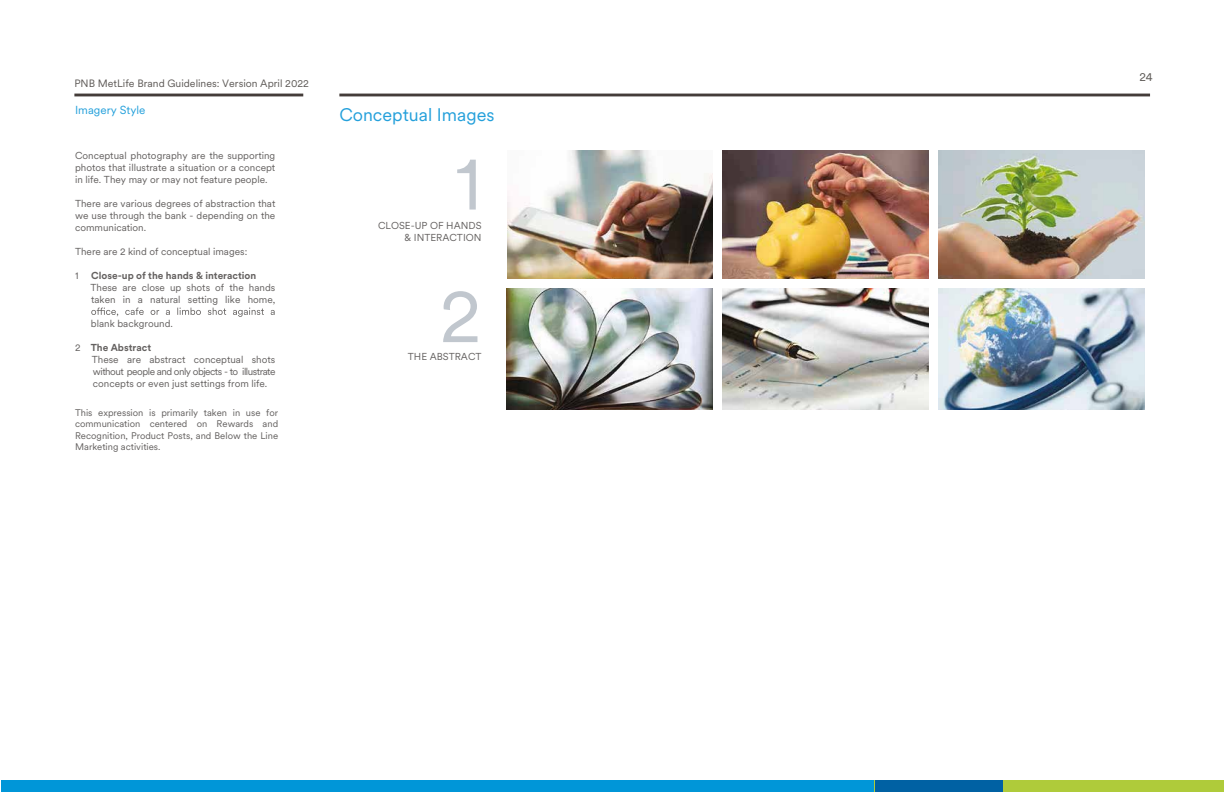
<style>
.page{position:relative;width:1224px;height:792px;background:#fff}
.page>*{position:absolute;margin:0;border:0;box-sizing:border-box;transform-origin:0 0}
.t1{font:77px/132.6px "Met Life Circular";color:#c1c7ce}
.t2{font:18px "Met Life Circular";color:#24a0db}
.t3{font:12px "Met Life Circular";color:#5e5a57}
.t4{font:11.5px "Met Life Circular";color:#24a0db}
.t5{font:10.5px "Met Life Circular";color:#5e5a57}
.t6{font:10px/12px "Met Life Circular";color:#646160;text-align:justify}
.t7{font:700 10px "Met Life Circular";color:#646160}
.t8{font:9.5px/11.4px "Met Life Circular";color:#646160;text-align:justify}
.s1{font-weight:700}
</style>
<div class="page">
<div style="left:1px;top:781px;width:1002px;height:11px;background:#0096d8"></div>
<div style="left:875px;top:781px;width:349px;height:11px;background:#afcb3a"></div>
<div style="left:875px;top:781px;width:128px;height:11px;background:#0061a3"></div>
<hr style="left:339px;top:94px;width:811px;height:2px;background:#443c39">
<hr style="left:74px;top:94px;width:229px;height:2px;background:#443c39">
<img style="left:508px;top:150px;width:205px;height:128px">
<img style="left:507px;top:288px;width:206px;height:122px">
<img style="left:939px;top:150px;width:206px;height:128px">
<img style="left:723px;top:150px;width:206px;height:128px">
<img style="left:723px;top:288px;width:206px;height:122px">
<img style="left:938px;top:288px;width:206px;height:122px">
<svg style="left:91px;top:308px;width:184px;height:9px"></svg>
<p class="t5" style="left:74px;top:76px;width:236px">PNB MetLife Brand Guidelines: Version April 2022</p>
<p class="t4" style="left:75px;top:102px;width:72px">Imagery Style</p>
<p class="t6" style="left:75px;top:149px;width:202px">Conceptual photography are the supporting photos that illustrate a situation or a concept in life. They may or may not feature people.</p>
<p class="t6" style="left:75px;top:197px;width:202px">There are various degrees of abstraction that we use through the bank - depending on the communication.</p>
<p class="t6" style="left:75px;top:245px;width:174px">There are 2 kind of conceptual images:</p>
<p class="t6" style="left:75px;top:269px;width:5px">1</p>
<p class="t7" style="left:91px;top:268px;width:167px">Close-up of the hands &amp; interaction</p>
<p class="t6" style="left:91px;top:281px;width:186px">These are close up shots of the hands taken in a natural setting like home,</p>
<p class="t6" style="left:91px;top:317px;width:84px">blank background.</p>
<p class="t6" style="left:92px;top:341px;width:185px;text-align:left;text-indent:-17px">2 <span class="s1">The Abstract<br></span>These are abstract conceptual shots without people and only objects - to illustrate concepts or even just settings from life.</p>
<p class="t8" style="left:75px;top:406px;width:205px">This expression is primarily taken in use for communication centered on Rewards and Recognition, Product Posts, and Below the Line Marketing activities.</p>
<h2 class="t2" style="left:339px;top:103px;width:157px">Conceptual Images</h2>
<h1 class="t1" style="left:439px;top:113px;width:44px">1<br>2</h1>
<p class="t6" style="left:378px;top:220px;width:105px;text-align:right">CLOSE-UP OF HANDS &amp; INTERACTION</p>
<p class="t6" style="left:408px;top:350px;width:75px">THE ABSTRACT</p>
<p class="t3" style="left:1139px;top:69px;width:15px">24</p>
</div>
